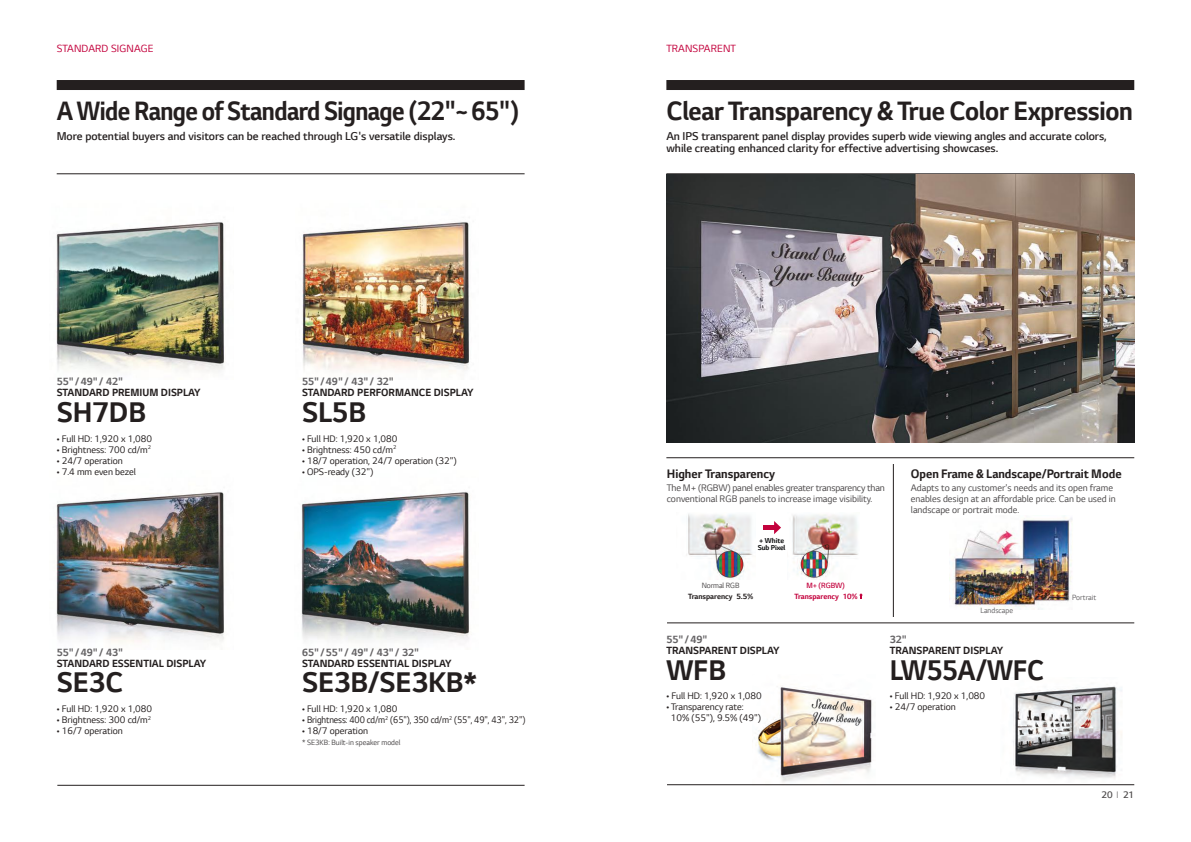
<style>
.page{position:relative;width:1191px;height:842px;background:#fff}
.page>*{position:absolute;margin:0;border:0;box-sizing:border-box;transform-origin:0 0}
.t1{font:700 30px "LG Smart";color:#241f1f}
.t2{font:700 30px "LG Smart";color:#241f1f;scale:.93 1}
.t3{font:700 28px "LG Smart";letter-spacing:-.01em;color:#241f1f;scale:.95 1}
.t4{font:700 28px "LG Smart";letter-spacing:-.01em;color:#241f1f;scale:.9 1}
.t5{font:700 13px "LG Smart";color:#241f1f}
.t6{font:300 12px/12px "LG Smart";color:#241f1f}
.t7{font:700 11px "LG Smart";color:#241f1f}
.t8{font:700 11px "LG Smart";color:#656365}
.t9{font:11px "LG Smart";color:#c3023d}
.t10{font:10px/11px "LG Smart";color:#241f1f}
.t11{font:10px/11px "LG Smart";color:#4e4b4c}
.t12{font:10px/11px "LG Smart";letter-spacing:-.02em;color:#4e4b4c}
.t13{font:300 10px "LG Smart";color:#4e4b4c}
.t14{font:8px "LG Smart";color:#4e4b4c}
.t15{font:8px "LG Smart";color:#656365}
.t16{font:700 8px "LG Smart";color:#241f1f}
.t17{font:700 8px "LG Smart";color:#c3023d}
.t18{font:300 8px "LG Smart";color:#c3023d}
.t19{font:700 7.5px/7px "LG Smart";letter-spacing:-.02em;color:#111213}
.s1{font-style:inherit}
</style>
<div class="page">
<img style="left:56px;top:222px;width:168px;height:150px">
<img style="left:56px;top:492px;width:168px;height:151px">
<img style="left:302px;top:222px;width:167px;height:150px">
<img style="left:301px;top:492px;width:168px;height:149px">
<img style="left:756px;top:687px;width:116px;height:95px">
<hr style="left:57px;top:173px;width:467px;height:1px;background:#241f1f">
<hr style="left:666px;top:173px;width:468px;height:1px;background:#241f1f">
<hr style="left:57px;top:785px;width:467px;height:1px;background:#241f1f">
<div style="left:57px;top:80px;width:467px;height:10px;background:#241f1f"></div>
<div style="left:666px;top:80px;width:468px;height:10px;background:#241f1f"></div>
<img style="left:666px;top:174px;width:468px;height:268px">
<hr style="left:893px;top:458px;width:1px;height:163px;background:#241f1f">
<div style="left:887px;top:452px;width:12px;height:11px;background:#fff"></div>
<hr style="left:666px;top:458px;width:468px;height:1px;background:#241f1f">
<div style="left:887px;top:617px;width:12px;height:12px;background:#fff"></div>
<hr style="left:667px;top:784px;width:467px;height:1px;background:#241f1f">
<img style="left:1013px;top:684px;width:109px;height:94px">
<img style="left:688px;top:514px;width:64px;height:65px">
<img style="left:792px;top:514px;width:66px;height:65px">
<div style="left:763px;top:525px;width:12px;height:5px;background:#c3023d"></div>
<svg style="left:774px;top:521px;width:7px;height:13px"></svg>
<svg style="left:859px;top:593px;width:4px;height:6px"></svg>
<hr style="left:667px;top:623px;width:467px;height:1px;background:#241f1f">
<img style="left:949px;top:517px;width:123px;height:93px">
<p class="t9" style="left:57px;top:42px;width:14px">Standard</p>
<p class="t9" style="left:111px;top:42px;width:13px">Signage</p>
<h2 class="t4" style="left:57px;top:94px;width:515px">A Wide Range of Standard Signage (22"~ 65")</h2>
<p class="t6" style="left:57px;top:130px;width:400px">More potential buyers and visitors can be reached through LG's versatile displays.</p>
<p class="t8" style="left:57px;top:375px;width:68px">55" / 49" / 42"</p>
<p class="t8" style="left:302px;top:375px;width:93px">55" / 49" / 43" / 32"</p>
<p class="t7" style="left:57px;top:386px;width:145px">Standard Premium Display</p>
<p class="t7" style="left:302px;top:386px;width:173px">Standard Pe rfo rmance Display</p>
<h1 class="t1" style="left:57px;top:394px;width:91px">SH7DB</h1>
<h1 class="t1" style="left:302px;top:394px;width:65px">SL5B</h1>
<p class="t10" style="left:57px;top:433px;width:97px">• Full HD: 1,920 x 1,080</p>
<p class="t10" style="left:57px;top:444px;width:96px">• Brightness: 700 cd/m<sup>2</sup></p>
<p class="t10" style="left:57px;top:455px;width:68px">• 24/7 operation</p>
<p class="t10" style="left:57px;top:466px;width:81px">• 7.4 mm even bezel</p>
<p class="t10" style="left:302px;top:433px;width:97px">• Full HD: 1,920 x 1,080</p>
<p class="t10" style="left:302px;top:444px;width:96px">• Brightness: 450 cd/m<sup>2</sup></p>
<p class="t10" style="left:302px;top:455px;width:156px">• 18/7 operation, 24/7 operation (32")</p>
<p class="t10" style="left:302px;top:466px;width:73px">• OPS-ready (32")</p>
<p class="t8" style="left:57px;top:645px;width:68px">55" / 49" / 43"</p>
<p class="t8" style="left:302px;top:645px;width:119px">65" / 55" / 49" / 43" / 32"</p>
<p class="t7" style="left:57px;top:656px;width:64px">Standard Esse</p>
<p class="t7" style="left:136px;top:656px;width:72px">ntial Display</p>
<p class="t7" style="left:302px;top:656px;width:64px">Standard Esse</p>
<p class="t7" style="left:381px;top:656px;width:72px">ntial Display</p>
<h1 class="t1" style="left:57px;top:664px;width:66px">SE3C</h1>
<h1 class="t1" style="left:302px;top:664px;width:177px">SE3B/SE3KB*</h1>
<p class="t10" style="left:57px;top:703px;width:97px">• Full HD: 1,920 x 1,080</p>
<p class="t10" style="left:57px;top:714px;width:96px">• Brightness: 300 cd/m<sup>2</sup></p>
<p class="t10" style="left:57px;top:725px;width:68px">• 16/7 operation</p>
<p class="t10" style="left:302px;top:703px;width:97px">• Full HD: 1,920 x 1,080</p>
<p class="t10" style="left:302px;top:714px;width:225px">• Brightness: 400 cd/m<sup>2</sup> (65"), 350 cd/m<sup>2</sup> (55", 49", 43", 32")</p>
<p class="t10" style="left:302px;top:725px;width:68px">• 18/7 operation</p>
<p class="t14" style="left:302px;top:738px;width:100px">* SE3KB: Built-in speaker model</p>
<p class="t9" style="left:666px;top:42px;width:13px">Transparent</p>
<h2 class="t3" style="left:666px;top:94px;width:492px">Clear Transparency &amp; True Color Expression</h2>
<p class="t6" style="left:666px;top:130px;width:442px">An IPS transparent panel display provides superb wide viewing angles and accurate colors, while creating enhanced clarity for effective advertising showcases.</p>
<h3 class="t5" style="left:667px;top:466px;width:110px">Higher Transparency</h3>
<p class="t12" style="left:667px;top:482px;width:219px">The M+ (RGBW) panel enables greater transparency than conventional RGB panels to increase image visibility.</p>
<p class="t19" style="left:758px;top:537px;width:29px">+ White<br>Sub Pixel</p>
<p class="t14" style="left:702px;top:581px;width:39px">Normal RGB</p>
<p class="t18" style="left:806px;top:580px;width:40px">M+ (RGBW)</p>
<p class="t16" style="left:688px;top:591px;width:66px">Transparency 5.5%</p>
<p class="t17" style="left:794px;top:591px;width:64px">Transparency 10%</p>
<p class="t15" style="left:1072px;top:592px;width:26px">Portrait</p>
<p class="t15" style="left:980px;top:605px;width:34px">Landscape</p>
<h3 class="t5" style="left:910px;top:466px;width:212px">Open Frame &amp; Landscape/Portrait Mode</h3>
<p class="t11" style="left:910px;top:482px;width:207px">Adapts to any customer's needs and its open frame enables design at an affordable price. Can be used in landscape or portrait mode.</p>
<p class="t8" style="left:666px;top:633px;width:42px">55" / 49"</p>
<p class="t8" style="left:890px;top:633px;width:18px">32"</p>
<p class="t7" style="left:666px;top:644px;width:115px">Transparent display</p>
<p class="t7" style="left:890px;top:644px;width:115px">Transparent display</p>
<h1 class="t1" style="left:666px;top:652px;width:61px">WF B</h1>
<h1 class="t2" style="left:890px;top:652px;width:126px">LW55A/WFC</h1>
<p class="t10" style="left:666px;top:691px;width:97px">• Full HD: 1,920 x 1,080</p>
<p class="t10" style="left:671px;top:702px;width:92px;text-indent:-4px">• Transparency rate:<br>10% (55"), 9.5% (49")</p>
<p class="t10" style="left:890px;top:691px;width:97px">• Full HD: 1,920 x 1,080</p>
<p class="t10" style="left:890px;top:702px;width:68px">• 24/7 operation</p>
<p class="t13" style="left:1101px;top:788px;width:34px">20 <span class="s1">i</span> 21</p>
</div>
